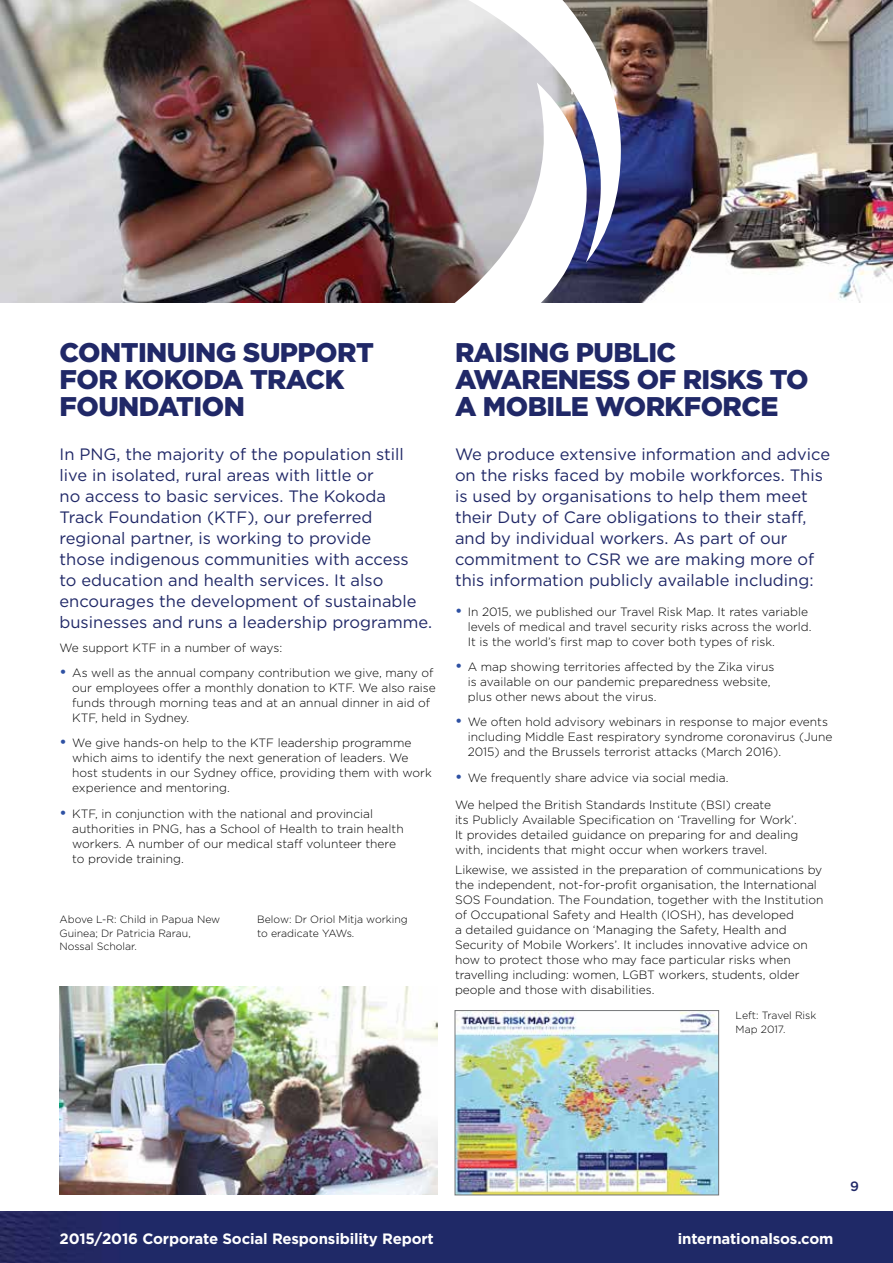
<style>
.page{position:relative;width:893px;height:1263px;background:#fff}
.page>*{position:absolute;margin:0;border:0;box-sizing:border-box;transform-origin:0 0}
.t1{font:900 27px "Gotham";letter-spacing:-.02em;color:#202867}
.t2{font:16.5px/21px "Gotham HTF";color:#202867}
.t3{font:700 15px "Gotham";letter-spacing:-.01em;color:#fff}
.t4{font:500 13.5px "Gotham";color:#202867}
.t5{font:300 12px/15px "Gotham";color:#000}
.t6{font:300 10.5px/13.5px "Gotham";color:#000}
.s1{font-weight:500;font-size:15px;color:#2e51a3}
</style>
<div class="page">
<img style="left:457px;top:1012px;width:260px;height:181px">
<div style="left:455px;top:1010px;width:264px;height:185px;border:1px solid #757779"></div>
<img style="left:0;top:0;width:893px;height:303px">
<svg style="left:447px;top:0;width:174px;height:303px"></svg>
<div style="left:0;top:1212px;width:893px;height:51px;background:#1f2967"></div>
<img style="left:60px;top:986px;width:378px;height:208px">
<h1 class="t1" style="left:60px;top:337px;width:37px">CONTIN</h1>
<h1 class="t1" style="left:167px;top:337px;width:37px">UING</h1>
<h1 class="t1" style="left:243px;top:337px;width:57px">SUPPORT</h1>
<h1 class="t1" style="left:60px;top:364px;width:20px">FOR</h1>
<h1 class="t1" style="left:124px;top:364px;width:146px">KOKODA TRA</h1>
<h1 class="t1" style="left:306px;top:364px;width:40px">CK</h1>
<h1 class="t1" style="left:60px;top:391px;width:117px">FOUNDATION</h1>
<p class="t2" style="left:60px;top:444px;width:374px">In PNG, the majority of the population still live in isolated, rural areas with little or<br>no access to basic services. The Kokoda Track Foundation (KTF), our preferred regional partner, is working to provide<br>those indigenous communities with access<br>to education and health services. It also encourages the development of sustainable businesses and runs a leadership programme.</p>
<p class="t5" style="left:60px;top:640px;width:224px">We support KTF in a number of ways:</p>
<p class="t5" style="left:72px;top:665px;width:365px;text-indent:-13px"><span class="s1">•</span> As well as the annual company contribution we give, many of our employees offer a monthly donation to KTF. We also raise funds through morning teas and at an annual dinner in aid of KTF, held in Sydney.</p>
<p class="t5" style="left:72px;top:735px;width:361px;text-indent:-13px"><span class="s1">•</span> We give hands-on help to the KTF leadership programme which aims to identify the next generation of leaders. We host students in our Sydney office, providing them with work experience and mentoring.</p>
<p class="t5" style="left:72px;top:806px;width:333px;text-indent:-13px"><span class="s1">•</span> KTF, in conjunction with the national and provincial authorities in PNG, has a School of Health to train health workers. A number of our medical staff volunteer there to provide training.</p>
<p class="t6" style="left:60px;top:912px;width:162px">Above L-R: Child in Papua New<br>Guinea; Dr Patricia Rarau,<br>Nossal Scholar.</p>
<p class="t6" style="left:257px;top:912px;width:152px">Below: Dr Oriol Mitja working to eradicate YAWs.</p>
<h1 class="t1" style="left:455px;top:337px;width:82px">RAISING</h1>
<h1 class="t1" style="left:576px;top:337px;width:102px">PUBLIC</h1>
<h1 class="t1" style="left:455px;top:364px;width:66px">AWARENE</h1>
<h1 class="t1" style="left:596px;top:364px;width:194px">SS OF RISKS TO</h1>
<h1 class="t1" style="left:455px;top:391px;width:47px">AMOBILE</h1>
<h1 class="t1" style="left:595px;top:391px;width:109px">WORKFOR</h1>
<h1 class="t1" style="left:741px;top:391px;width:36px">CE</h1>
<p class="t2" style="left:455px;top:444px;width:377px">We produce extensive information and advice on the risks faced by mobile workforces. This is used by organisations to help them meet their Duty of Care obligations to their staff, and by individual workers. As part of our commitment to CSR we are making more of this information publicly available including:</p>
<p class="t5" style="left:468px;top:604px;width:345px;text-indent:-13px"><span class="s1">•</span> In 2015, we published our Travel Risk Map. It rates variable levels of medical and travel security risks across the world.<br>It is the world’s first map to cover both types of risk.</p>
<p class="t5" style="left:468px;top:659px;width:308px;text-indent:-13px"><span class="s1">•</span> A map showing territories affected by the Zika virus is available on our pandemic preparedness website, plus other news about the virus.</p>
<p class="t5" style="left:468px;top:714px;width:366px;text-indent:-13px"><span class="s1">•</span> We often hold advisory webinars in response to major events including Middle East respiratory syndrome coronavirus (June<br>2015) and the Brussels terrorist attacks (March 2016).</p>
<p class="t5" style="left:455px;top:770px;width:275px"><span class="s1">•</span> We frequently share advice via social media.</p>
<p class="t5" style="left:455px;top:797px;width:345px">We helped the British Standards Institute (BSI) create<br>its Publicly Available Specification on ‘Travelling for Work’.<br>It provides detailed guidance on preparing for and dealing with, incidents that might occur when workers travel.</p>
<p class="t5" style="left:455px;top:862px;width:370px">Likewise, we assisted in the preparation of communications by the independent, not-for-profit organisation, the International SOS Foundation. The Foundation, together with the Institution of Occupational Safety and Health (IOSH), has developed<br>a detailed guidance on ‘Managing the Safety, Health and Security of Mobile Workers’. It includes innovative advice on how to protect those who may face particular risks when travelling including: women, LGBT workers, students, older people and those with disabilities.</p>
<p class="t6" style="left:736px;top:1009px;width:82px">Left: Travel Risk<br>Map 2017.</p>
<p class="t3" style="left:60px;top:1230px;width:376px">2015/2016 Corporate Social Responsibility Report</p>
<p class="t3" style="left:678px;top:1230px;width:157px">internationalsos.com</p>
<p class="t4" style="left:850px;top:1179px;width:10px">9</p>
</div>
